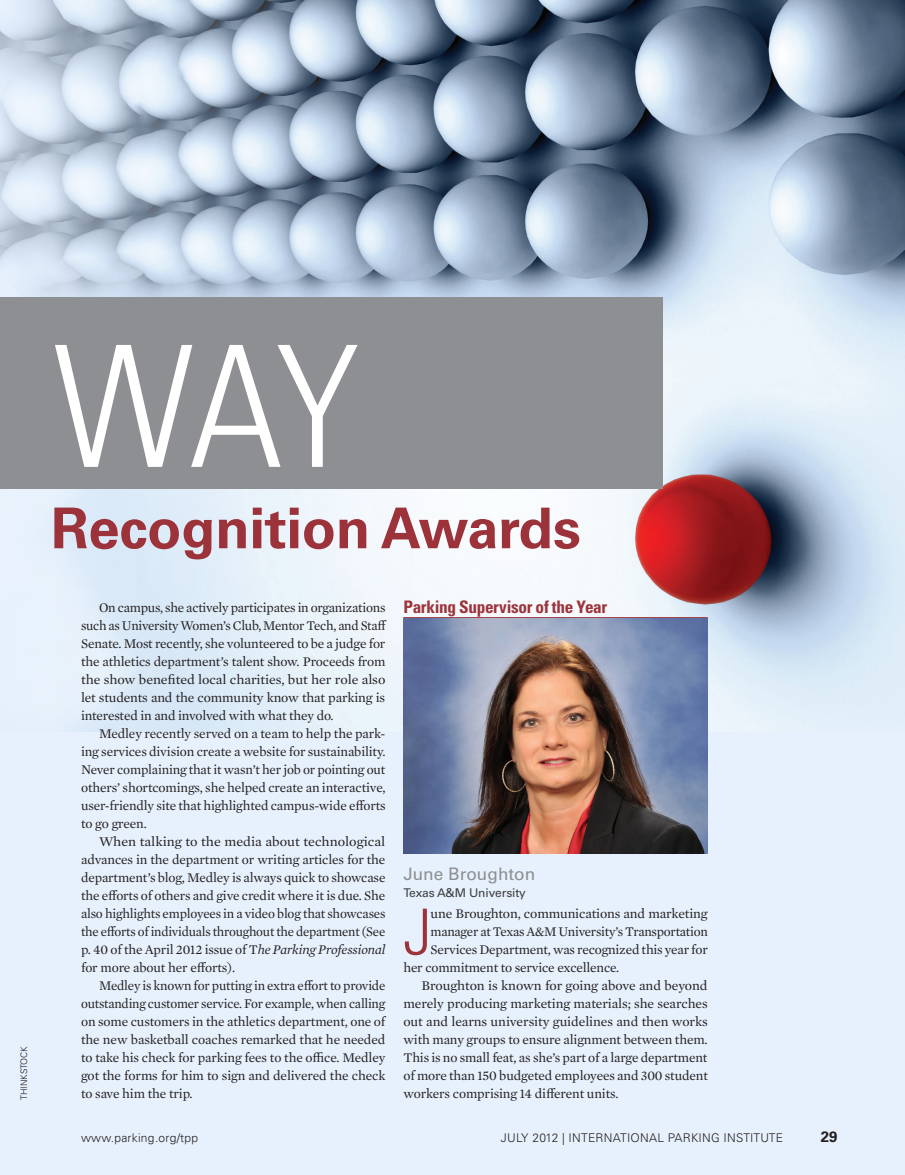
<style>
.page{position:relative;width:905px;height:1175px;background:#fff}
.page>*{position:absolute;margin:0;border:0;box-sizing:border-box;transform-origin:0 0}
.t1{font:300 condensed 168.9px "Univers LT Std";color:#fff}
.Text_NI{font:300 condensed 63.3px "Univers LT Std";color:#9c333a}
.t2{font:700 56.25px "Univers LT Std";letter-spacing:-.005em;color:#9c333a}
.Conference_Header{font:700 condensed 17.25px "Univers LT Std";letter-spacing:-.02em;color:#9c333a}
.Expo_Representative{font:17.25px "Univers LT Std";color:#8d8f92}
.t3{font:700 15px "Univers LT Std";color:#231f20}
.Text{font:13.5px/18px "Mercury Text G1";letter-spacing:-.01em;color:#231f20;text-align:justify}
.Text-2{font:13.5px/18px "Mercury Text G1";letter-spacing:-.01em;color:#231f20;text-align:justify;scale:1.05 1}
.Text_NI-2{font:13.5px "Mercury Text G1";letter-spacing:-.015em;color:#231f20}
.t4{font:300 12px "Univers LT Std";letter-spacing:.02em;color:#231f20}
.Expo_address{font:12px "Univers LT Std";letter-spacing:-.015em;color:#3e3e3f}
.Credit{font:300 9px "Univers LT Std";letter-spacing:-.01em;color:#231f20}
.s1{font-style:italic}
</style>
<div class="page">
<div style="left:0;top:0;width:904px;height:1174px;background:#e7f1fd"></div>
<img style="left:0;top:0;width:904px;height:731px">
<hr style="left:403px;top:617px;width:304px;height:1px;background:#9c333a">
<img style="left:403px;top:618px;width:304px;height:235px">
<div style="left:0;top:297px;width:662px;height:191px;background:#8d8f92"></div>
<p class="Credit" style="left:18px;top:1100px;width:55px;rotate:-90deg">THINKSTOCK</p>
<h1 class="t1" style="left:53px;top:306px;width:308px">WAY</h1>
<h3 class="t2" style="left:51px;top:495px;width:531px">Recognition Awards</h3>
<p class="Text" style="left:81px;top:598px;width:307px;text-indent:18px">On campus, she actively participates in organizations such as University Women’s Club, Mentor Tech, and Staff Senate. Most recently, she volunteered to be a judge for the athletics department’s talent show. Proceeds from the show benefited local charities, but her role also let students and the community know that parking is interested in and involved with what they do.</p>
<p class="Text" style="left:81px;top:724px;width:306px;text-indent:18px">Medley recently served on a team to help the park&shy;ing services division create a website for sustainability.<br>Never complaining that it wasn’t her job or pointing out others’ shortcomings, she helped create an interactive, user-friendly site that highlighted campus-wide efforts to go green.</p>
<p class="Text-2" style="left:81px;top:832px;width:291px;text-indent:18px">When talking to the media about technological advances in the department or writing articles for the department’s blog, Medley is always quick to showcase the efforts of others and give credit where it is due. She also highlights employees in a video blog that showcases the efforts of individuals throughout the department (See p. 40 of the April 2012 issue of T<span class="s1">he Parking Professional </span>for more about her efforts).</p>
<p class="Text" style="left:81px;top:976px;width:306px;text-indent:18px">Medley is known for putting in extra effort to provide outstanding customer service. For example, when calling on some customers in the athletics department, one of the new basketball coaches remarked that he needed to take his check for parking fees to the office. Medley got the forms for him to sign and delivered the check to save him the trip.</p>
<p class="Conference_Header" style="left:403px;top:596px;width:205px">Parking Supervisor of the Year</p>
<p class="Expo_Representative" style="left:403px;top:863px;width:133px">June Broughton</p>
<p class="Expo_address" style="left:403px;top:885px;width:124px">Texas A&amp;M University</p>
<p class="Text_NI" style="left:403px;top:894px;width:30px">J</p>
<p class="Text_NI-2" style="left:430px;top:904px;width:278px">une Broughton, communications and marketing</p>
<p class="Text_NI-2" style="left:430px;top:922px;width:279px">manager at Texas A&amp;M University’s Transportation</p>
<p class="Text_NI-2" style="left:430px;top:940px;width:279px">Services Department, was recognized this year for</p>
<p class="Text_NI-2" style="left:403px;top:958px;width:217px">her commitment to service excellence.</p>
<p class="Text" style="left:403px;top:976px;width:306px;text-indent:18px">Broughton is known for going above and beyond merely producing marketing materials; she searches out and learns university guidelines and then works with many groups to ensure alignment between them.<br>This is no small feat, as she’s part of a large department of more than 150 budgeted employees and 300 student workers comprising 14 different units.</p>
<p class="t4" style="left:81px;top:1130px;width:119px">www.parking.org/tpp</p>
<p class="t4" style="left:501px;top:1130px;width:284px">JULY 2012 | INTERNATIONAL PARKING INSTITUTE</p>
<p class="t3" style="left:820px;top:1127px;width:18px">29</p>
</div>
